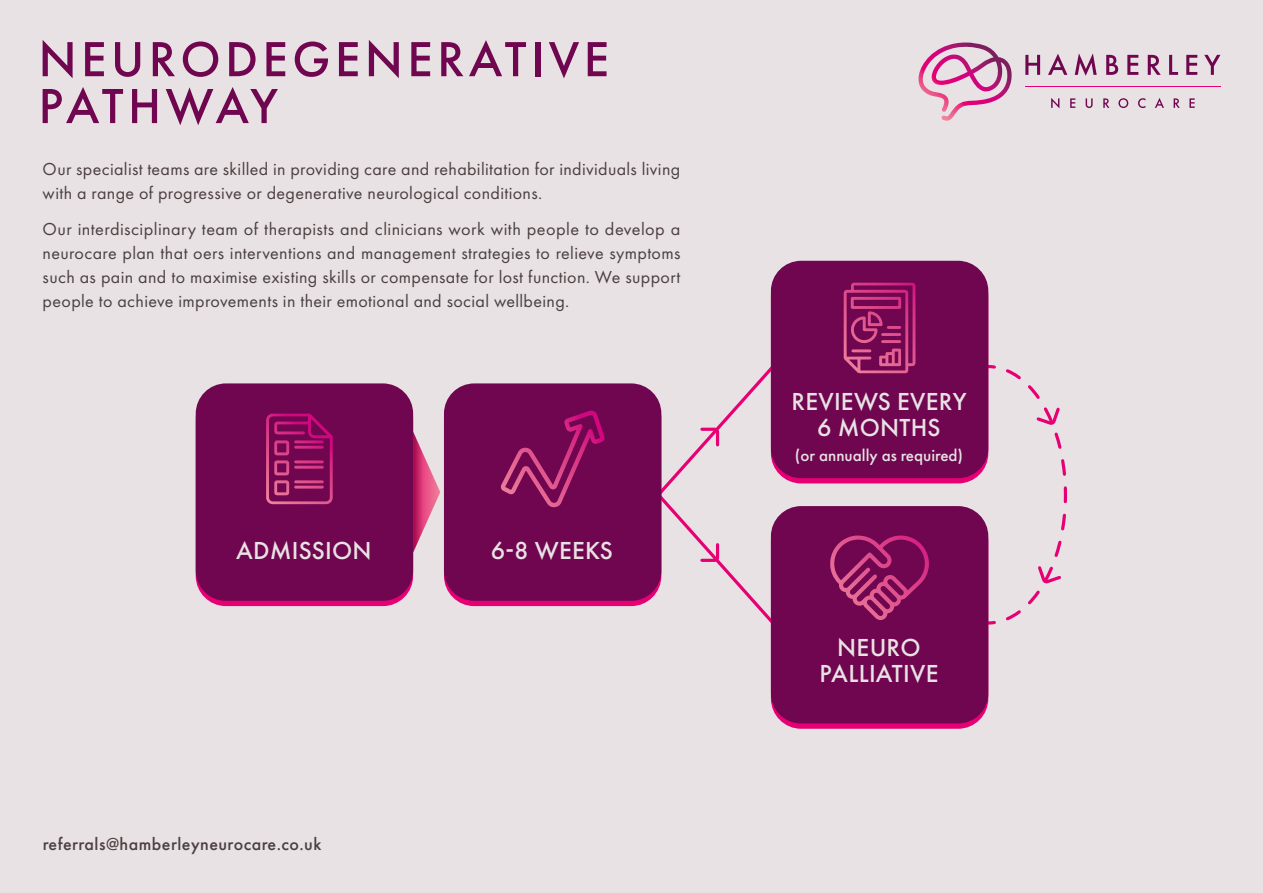
<style>
.page{position:relative;width:1263px;height:893px;background:#e8e2e4}
.page>*{position:absolute;margin:0;border:0;box-sizing:border-box;transform-origin:0 0}
.t1{font:500 51.15px/47px "Futura PT";letter-spacing:.085em;color:#6f064f}
.t2{font:500 25.5px/25.5px "Futura PT";letter-spacing:.01em;color:#e8e2e4;text-align:center}
.t3{font:18px/24px "Futura PT";letter-spacing:.02em;color:#4b3f40}
.t4{font:500 18px "Futura PT";letter-spacing:.025em;color:#4b3f40}
.t5{font:500 17.1px "Futura PT";color:#e8e2e4}
</style>
<div class="page">
<svg style="left:918px;top:43px;width:94px;height:78px"></svg>
<svg style="left:1025px;top:55px;width:15px;height:20px"></svg>
<svg style="left:1048px;top:54px;width:19px;height:21px"></svg>
<svg style="left:1075px;top:53px;width:22px;height:23px"></svg>
<svg style="left:1106px;top:55px;width:12px;height:20px"></svg>
<svg style="left:1127px;top:55px;width:11px;height:20px"></svg>
<svg style="left:1148px;top:55px;width:13px;height:20px"></svg>
<svg style="left:1169px;top:55px;width:9px;height:20px"></svg>
<svg style="left:1186px;top:55px;width:11px;height:20px"></svg>
<svg style="left:1204px;top:55px;width:16px;height:20px"></svg>
<hr style="left:1025px;top:86px;width:195px;height:1px;background:#e50074">
<svg style="left:1051px;top:98px;width:8px;height:10px"></svg>
<svg style="left:1070px;top:98px;width:5px;height:10px"></svg>
<svg style="left:1086px;top:98px;width:6px;height:10px"></svg>
<svg style="left:1103px;top:98px;width:6px;height:10px"></svg>
<svg style="left:1118px;top:98px;width:10px;height:10px"></svg>
<svg style="left:1138px;top:98px;width:7px;height:10px"></svg>
<svg style="left:1155px;top:98px;width:9px;height:10px"></svg>
<svg style="left:1173px;top:98px;width:7px;height:10px"></svg>
<svg style="left:1189px;top:98px;width:6px;height:10px"></svg>
<svg style="left:655px;top:362px;width:122px;height:265px"></svg>
<div style="left:196px;top:389px;width:217px;height:217px;background:#e60074;border-radius:30px"></div>
<div style="left:444px;top:389px;width:217px;height:217px;background:#e60074;border-radius:30px"></div>
<div style="left:196px;top:383px;width:217px;height:218px;background:#6f064f;border-radius:30px"></div>
<div style="left:444px;top:383px;width:217px;height:218px;background:#6f064f;border-radius:30px"></div>
<div style="left:265px;top:415px;width:69px;height:92px;background:#6f064f;opacity:.7"></div>
<svg style="left:266px;top:414px;width:67px;height:90px"></svg>
<svg style="left:500px;top:411px;width:105px;height:96px"></svg>
<svg style="left:413px;top:432px;width:27px;height:120px"></svg>
<svg style="left:771px;top:511px;width:217px;height:218px"></svg>
<svg style="left:771px;top:266px;width:217px;height:217px"></svg>
<div style="left:771px;top:506px;width:217px;height:217px;background:#6f064f;border-radius:30px"></div>
<div style="left:771px;top:261px;width:217px;height:217px;background:#6f064f;border-radius:30px"></div>
<div style="left:843px;top:284px;width:73px;height:92px;background:#6f064f;opacity:.7"></div>
<svg style="left:844px;top:283px;width:71px;height:90px"></svg>
<svg style="left:984px;top:363px;width:84px;height:263px"></svg>
<svg style="left:830px;top:535px;width:99px;height:85px"></svg>
<h1 class="t1" style="left:39px;top:36px;width:572px">NEURODEGENERATIVE<br>PATHWAY</h1>
<p class="t3" style="left:43px;top:156px;width:639px">Our specialist teams are skilled in providing care and rehabilitation for individuals living with a range of progressive or degenerative neurological conditions.</p>
<p class="t3" style="left:43px;top:217px;width:639px;text-align:justify">Our interdisciplinary team of therapists and clinicians work with people to develop a neurocare plan that oers interventions and management strategies to relieve symptoms such as pain and to maximise existing skills or compensate for lost function. We support people to achieve improvements in their emotional and social wellbeing.</p>
<h2 class="t2" style="left:236px;top:538px;width:137px">ADMISSION</h2>
<h2 class="t2" style="left:491px;top:538px;width:124px">6-8 WEEKS</h2>
<p class="t4" style="left:43px;top:833px;width:280px">referrals@hamberleyneurocare.co.uk</p>
<h2 class="t2" style="left:791px;top:389px;width:177px">REVIEWS EVERY<br>6 MONTHS</h2>
<p class="t5" style="left:795px;top:445px;width:170px">(or annually as required)</p>
<h2 class="t2" style="left:819px;top:635px;width:120px">NEURO<br>PALLIATIVE</h2>
</div>
